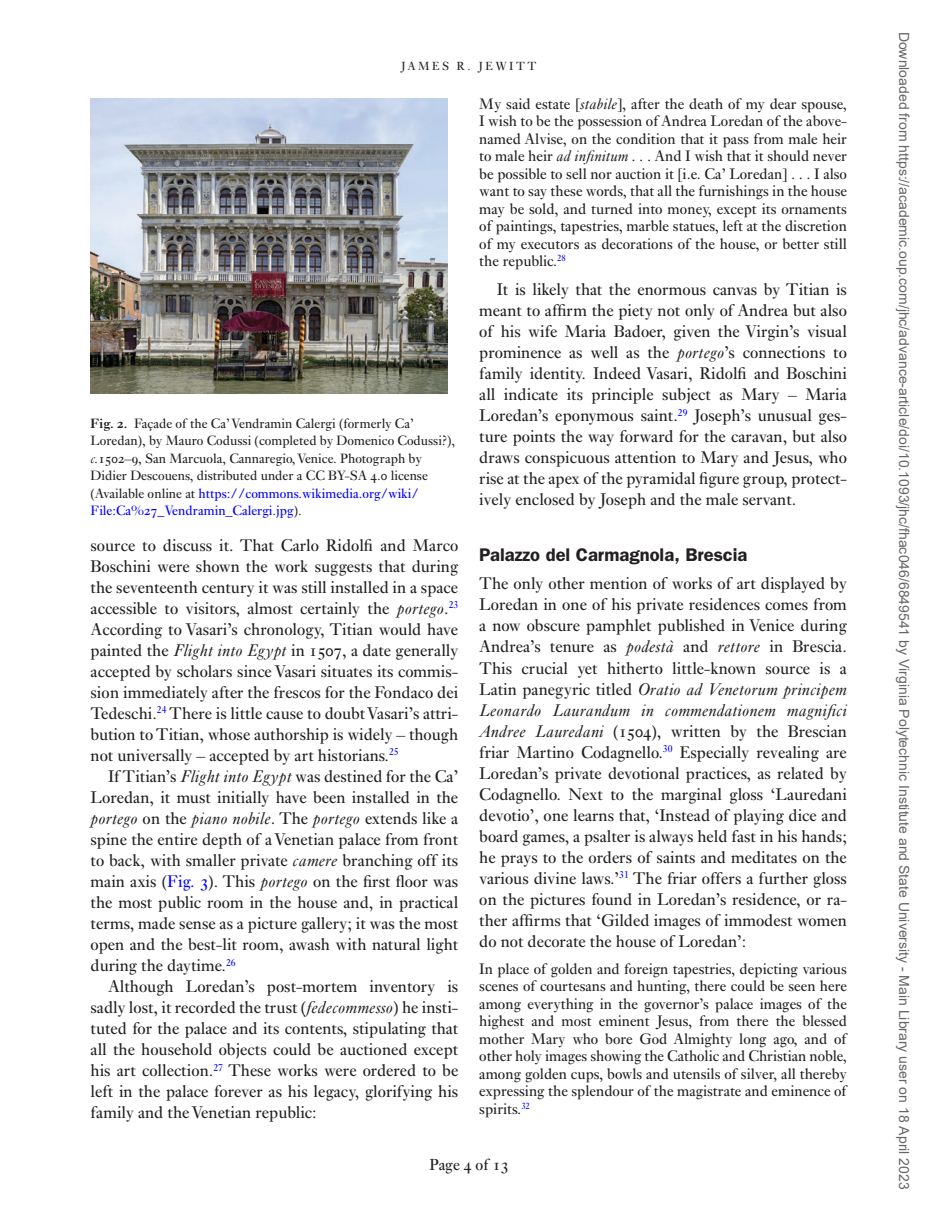
<style>
.page{position:relative;width:938px;height:1221px;background:#fff}
.page>*{position:absolute;margin:0;border:0;box-sizing:border-box;transform-origin:0 0}
.t1{font:600 18.38px "ITC Franklin Gothic Std";color:#231f20}
.t2{font:17.5px/21px "Ehrhardt MT Std Regular OSF";color:#231f20;text-align:justify}
.t3{font:17.5px/21px "Ehrhardt MT Std Italic OSF";color:#231f20}
.t4{font:16.62px "Ehrhardt MT Std Regular OSF";color:#231f20}
.t5{font:15.75px/17.5px "Ehrhardt MT Std Regular OSF";color:#231f20;text-align:justify}
.t6{font:14px/17.5px "Ehrhardt MT Std Regular OSF";color:#231f20}
.t7{font:14px "Arial";color:#666}
.t8{font:12.25px "Ehrhardt MT Std Regular OSF";letter-spacing:.2em;color:#231f20}
.s1{font-family:"Ehrhardt MT Std Semi Bold OSF"}
.s2{font-family:"Ehrhardt MT Std Italic OSF"}
.s3{color:#00f}
.s4{font-family:"Ehrhardt MT Std Regular OSF"}
</style>
<div class="page">
<img style="left:91px;top:98px;width:356px;height:295px">
<p class="t8" style="left:401px;top:59px;width:137px">JAMES R. JEWITT</p>
<p class="t6" style="left:91px;top:414px;width:366px"><span class="s1">Fig. 2.</span> Façade of the Ca’ Vendramin Calergi (formerly Ca’ Loredan), by Mauro Codussi (completed by Domenico Codussi?), <span class="s2">c.</span>1502–9, San Marcuola, Cannaregio, Venice. Photograph by Didier Descouens, distributed under a CC BY-SA 4.0 license (Available online at <span class="s3">https://commons.wikimedia.org/wiki/ File:Ca%27_Vendramin_Calergi.jpg</span>).</p>
<p class="t2" style="left:91px;top:534px;width:369px">source to discuss it. That Carlo Ridolfi and Marco Boschini were shown the work suggests that during the seventeenth century it was still installed in a space accessible to visitors, almost certainly the <span class="s2">portego</span>.<sup>23<br></sup>According to Vasari’s chronology, Titian would have painted the <span class="s2">Flight into Egypt</span> in 1507, a date generally accepted by scholars since Vasari situates its commis&shy;sion immediately after the frescos for the Fondaco dei Tedeschi.<sup>24</sup> There is little cause to doubt Vasari’s attri&shy;bution to Titian, whose authorship is widely – though not universally – accepted by art historians.<sup>25</sup></p>
<p class="t2" style="left:91px;top:765px;width:369px;text-align:right">If Titian’s <span class="s2">Flight into Egypt</span> was destined for the Ca’<br>Loredan, it must initially have been installed in the</p>
<p class="t3" style="left:91px;top:808px;width:369px">portego <span class="s4">on the</span> piano nobile<span class="s4">. The</span> portego <span class="s4">extends like a</span></p>
<p class="t2" style="left:91px;top:828px;width:369px">spine the entire depth of a Venetian palace from front to back, with smaller private <span class="s2">camere</span> branching off its main axis (<span class="s3">Fig. 3</span>). This <span class="s2">portego</span> on the first floor was the most public room in the house and, in practical terms, made sense as a picture gallery; it was the most open and the best-lit room, awash with natural light during the daytime.<sup>26</sup></p>
<p class="t2" style="left:91px;top:975px;width:369px;text-indent:18px">Although Loredan’s post-mortem inventory is sadly lost, it recorded the trust (<span class="s2">fedecommesso</span>) he insti&shy;tuted for the palace and its contents, stipulating that all the household objects could be auctioned except his art collection.<sup>27</sup> These works were ordered to be left in the palace forever as his legacy, glorifying his family and the Venetian republic:</p>
<p class="t5" style="left:479px;top:95px;width:369px">My said estate [<span class="s2">stabile</span>], after the death of my dear spouse, I wish to be the possession of Andrea Loredan of the above&shy;named Alvise, on the condition that it pass from male heir to male heir <span class="s2">ad infinitum . . .</span> And I wish that it should never be possible to sell nor auction it [i.e. Ca’ Loredan] . . . I also want to say these words, that all the furnishings in the house may be sold, and turned into money, except its ornaments of paintings, tapestries, marble statues, left at the discretion of my executors as decorations of the house, or better still the republic.<sup>28</sup></p>
<p class="t2" style="left:479px;top:279px;width:369px;text-indent:18px">It is likely that the enormous canvas by Titian is meant to affirm the piety not only of Andrea but also of his wife Maria Badoer, given the Virgin’s visual prominence as well as the <span class="s2">portego</span>’s connections to family identity. Indeed Vasari, Ridolfi and Boschini all indicate its principle subject as Mary – Maria Loredan’s eponymous saint.<sup>29</sup> Joseph’s unusual ges&shy;ture points the way forward for the caravan, but also draws conspicuous attention to Mary and Jesus, who rise at the apex of the pyramidal figure group, protect&shy;ively enclosed by Joseph and the male servant.</p>
<p class="t1" style="left:479px;top:544px;width:270px">Palazzo del Carmagnola, Brescia</p>
<p class="t2" style="left:479px;top:573px;width:369px">The only other mention of works of art displayed by Loredan in one of his private residences comes from a now obscure pamphlet published in Venice during Andrea’s tenure as <span class="s2">podestà</span> and <span class="s2">rettore</span> in Brescia.<br>This crucial yet hitherto little-known source is a</p>
<p class="t3" style="left:479px;top:678px;width:369px"><span class="s4">Latin panegyric titled</span> Oratio ad Venetorum principem<br>Leonardo Laurandum in commendationem magnifici</p>
<p class="t2" style="left:479px;top:720px;width:369px"><span class="s2">Andree Lauredani</span> (1504), written by the Brescian friar Martino Codagnello.<sup>30</sup> Especially revealing are Loredan’s private devotional practices, as related by Codagnello. Next to the marginal gloss ‘Lauredani devotio’, one learns that, ‘Instead of playing dice and board games, a psalter is always held fast in his hands; he prays to the orders of saints and meditates on the various divine laws.’<sup>31</sup> The friar offers a further gloss on the pictures found in Loredan’s residence, or ra&shy;ther affirms that ‘Gilded images of immodest women do not decorate the house of Loredan’:</p>
<p class="t5" style="left:479px;top:959px;width:369px">In place of golden and foreign tapestries, depicting various scenes of courtesans and hunting, there could be seen here among everything in the governor’s palace images of the highest and most eminent Jesus, from there the blessed mother Mary who bore God Almighty long ago, and of other holy images showing the Catholic and Christian noble, among golden cups, bowls and utensils of silver, all thereby expressing the splendour of the magistrate and eminence of spirits.<sup>32</sup></p>
<p class="t4" style="left:429px;top:1154px;width:81px">Page 4 of 13</p>
<p class="t7" style="left:909px;top:32px;width:1159px;rotate:90deg">Downloaded from https://academic.oup.com/jhc/advance-article/doi/10.1093/jhc/fhac046/6849541 by Virginia Polytechnic Institute and State University - Main Library user on 18 April 2023</p>
</div>
